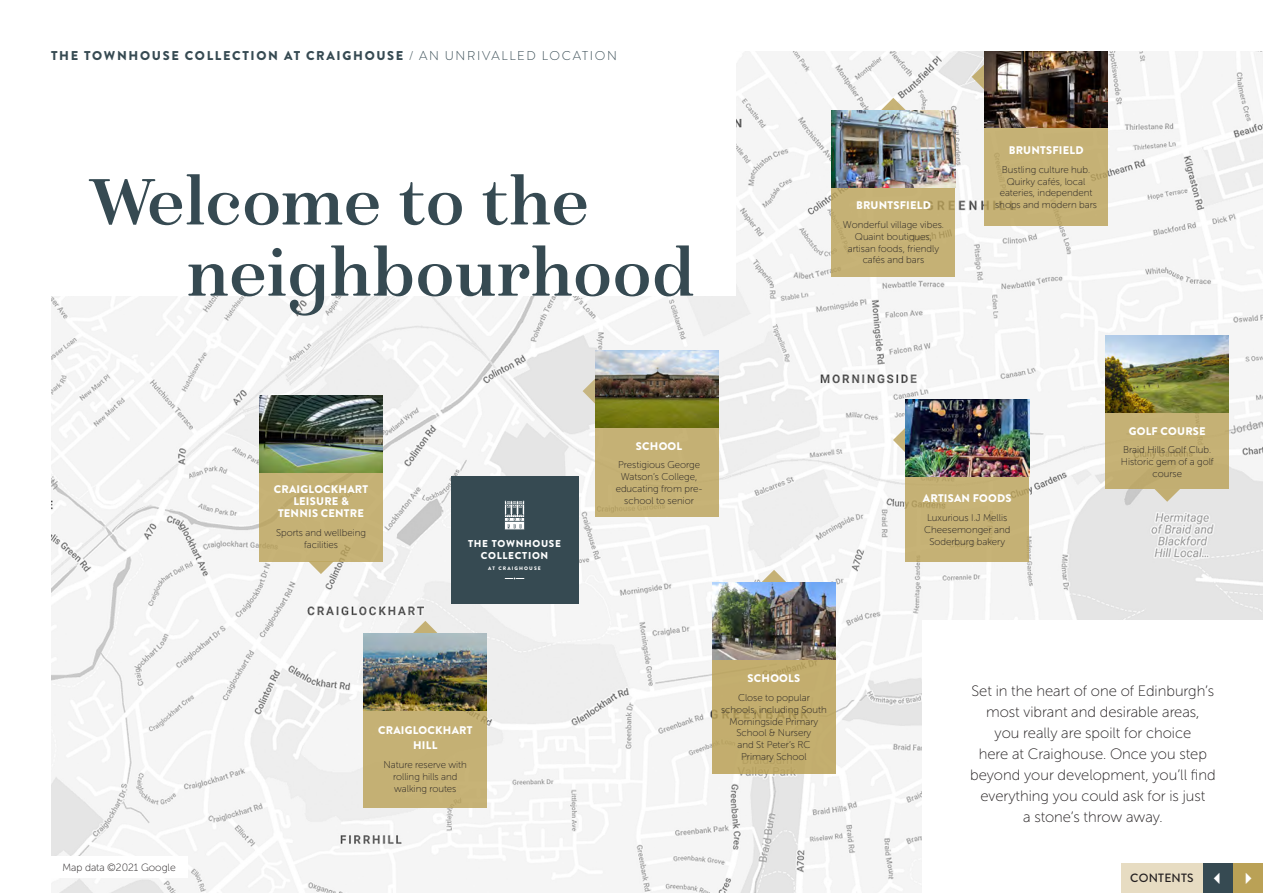
<style>
.page{position:relative;width:1263px;height:893px;background:#fff}
.page>*{position:absolute;margin:0;border:0;box-sizing:border-box;transform-origin:0 0}
.t1{font:700 68.85px/71.2px "Isabel";color:#364a52}
.Centred_Body_Text{font:15px/21px "Museo Sans Rounded 100";color:#231f20;text-align:center}
.t2{font:900 12.75px "Brandon Grotesque";letter-spacing:.13em;color:#364a52}
.t3{font:500 12px "Brandon Grotesque";letter-spacing:.02em;color:#231f20}
.Centred_Body_Text-2{font:900 11.1px/12px "Brandon Grotesque";letter-spacing:.02em;color:#fff;text-align:center}
.Centred_Body_Text-3{font:10.5px "Museo Sans Rounded 100";color:#231f20}
.t4{font:900 10.05px/12px "Brandon Grotesque";letter-spacing:.07em;color:#fff;text-align:center}
.Centred_Body_Text-4{font:9.9px/11.9px "Museo Sans Rounded 100";color:#231f20;text-align:center}
.t5{font:900 5.1px "Brandon Grotesque";letter-spacing:.22em;color:#fff}
.s1{font-weight:300}
.s2{color:#fff}
</style>
<div class="page">
<img style="left:51px;top:51px;width:1212px;height:842px">
<div style="left:51px;top:21px;width:685px;height:275px;background:#fff"></div>
<div style="left:923px;top:621px;width:340px;height:272px;background:#fff"></div>
<div style="left:51px;top:856px;width:136px;height:22px;background:#fff"></div>
<div style="left:984px;top:128px;width:124px;height:98px;background:#c5b175"></div>
<svg style="left:972px;top:64px;width:12px;height:26px"></svg>
<div style="left:364px;top:710px;width:123px;height:98px;background:#c5b175"></div>
<div style="left:712px;top:659px;width:124px;height:115px;background:#c3ad6e"></div>
<svg style="left:412px;top:621px;width:26px;height:13px"></svg>
<svg style="left:761px;top:570px;width:26px;height:13px"></svg>
<div style="left:595px;top:427px;width:124px;height:90px;background:#c5b175"></div>
<svg style="left:583px;top:378px;width:12px;height:26px"></svg>
<div style="left:906px;top:476px;width:123px;height:85px;background:#c5b175"></div>
<svg style="left:893px;top:427px;width:13px;height:26px"></svg>
<div style="left:832px;top:187px;width:123px;height:89px;background:#c5b175"></div>
<svg style="left:881px;top:98px;width:25px;height:13px"></svg>
<div style="left:1106px;top:412px;width:123px;height:77px;background:#c5b175"></div>
<svg style="left:1154px;top:489px;width:26px;height:13px"></svg>
<div style="left:259px;top:472px;width:124px;height:89px;background:#c5b175"></div>
<svg style="left:308px;top:561px;width:26px;height:13px"></svg>
<img style="left:259px;top:395px;width:124px;height:77px">
<img style="left:364px;top:634px;width:123px;height:76px">
<img style="left:712px;top:583px;width:124px;height:76px">
<div style="left:451px;top:476px;width:127px;height:128px;background:#364a52"></div>
<svg style="left:505px;top:578px;width:19px;height:1px"></svg>
<svg style="left:505px;top:501px;width:19px;height:29px"></svg>
<img style="left:595px;top:351px;width:124px;height:76px">
<img style="left:906px;top:400px;width:123px;height:76px">
<img style="left:832px;top:111px;width:123px;height:76px">
<img style="left:984px;top:51px;width:124px;height:77px">
<img style="left:1106px;top:336px;width:123px;height:76px">
<div style="left:1120px;top:863px;width:83px;height:30px;background:#e7dcc2"></div>
<div style="left:1203px;top:863px;width:30px;height:30px;background:#364a52"></div>
<div style="left:1233px;top:863px;width:30px;height:30px;background:#baa156"></div>
<p class="t2" style="left:51px;top:47px;width:567px">THE TOWNHOUSE COLLECTION AT CRAIGHOUSE <span class="s1">/ AN UNRIVALLED LOCATION</span></p>
<p class="t1" style="left:187px;top:166px;width:510px;text-indent:-98px">Welcome to the neighbourhood</p>
<p class="Centred_Body_Text-2" style="left:856px;top:200px;width:76px">BRUNTSFIELD</p>
<p class="Centred_Body_Text-4" style="left:843px;top:219px;width:102px">Wonderful village vibes.<br>Quaint boutiques, artisan foods, friendly cafés and bars</p>
<p class="Centred_Body_Text-2" style="left:1009px;top:144px;width:76px">BRUNTSFIELD</p>
<p class="Centred_Body_Text-4" style="left:995px;top:164px;width:103px">Bustling culture hub.<br>Quirky cafés, local eateries, independent shops and modern bars</p>
<p class="Centred_Body_Text-3" style="left:62px;top:862px;width:115px">Map data ©2021 Google</p>
<p class="Centred_Body_Text-2" style="left:274px;top:484px;width:96px">CRAIGLOCKHART<br>LEISURE &amp;<br>TENNIS CENTRE</p>
<p class="Centred_Body_Text-4" style="left:276px;top:527px;width:91px">Sports and wellbeing facilities</p>
<p class="t4" style="left:468px;top:537px;width:94px">THE TOWNHOUSE<br>COLLECTION</p>
<p class="t5" style="left:488px;top:564px;width:54px">AT CRAIGHOUSE</p>
<p class="Centred_Body_Text-2" style="left:378px;top:723px;width:96px;line-height:14.7px">CRAIGLOCKHART<br>HILL</p>
<p class="Centred_Body_Text-4" style="left:384px;top:759px;width:85px">Nature reserve with rolling hills and walking routes</p>
<p class="Centred_Body_Text-2" style="left:636px;top:440px;width:48px">SCHOOL</p>
<p class="Centred_Body_Text-4" style="left:616px;top:459px;width:88px">Prestigious George<br>Watson’s College, educating from pre&shy;school to senior</p>
<p class="Centred_Body_Text-2" style="left:748px;top:672px;width:54px">SCHOOLS</p>
<p class="Centred_Body_Text-4" style="left:721px;top:692px;width:107px">Close to popular schools, including South<br>Morningside Primary<br>School &amp; Nursery<br>and St Peter’s RC<br>Primary School</p>
<p class="Centred_Body_Text-2" style="left:923px;top:492px;width:90px">ARTISAN FOODS</p>
<p class="Centred_Body_Text-4" style="left:924px;top:512px;width:88px">Luxurious I.J Mellis<br>Cheesemonger and<br>Soderburg bakery</p>
<p class="Centred_Body_Text-2" style="left:1129px;top:425px;width:78px">GOLF COURSE</p>
<p class="Centred_Body_Text-4" style="left:1121px;top:444px;width:95px">Braid Hills Golf Club.<br>Historic gem of a golf course</p>
<p class="Centred_Body_Text" style="left:970px;top:680px;width:247px">Set in the heart of one of Edinburgh’s most vibrant and desirable areas,<br>you really are spoilt for choice<br>here at Craighouse. Once you step beyond your development, you’ll find everything you could ask for is just<br>a stone’s throw away.</p>
<p class="t3" style="left:1130px;top:870px;width:128px">CONTENTS <span class="s2">✓</span> <span class="s2">✔</span></p>
</div>
